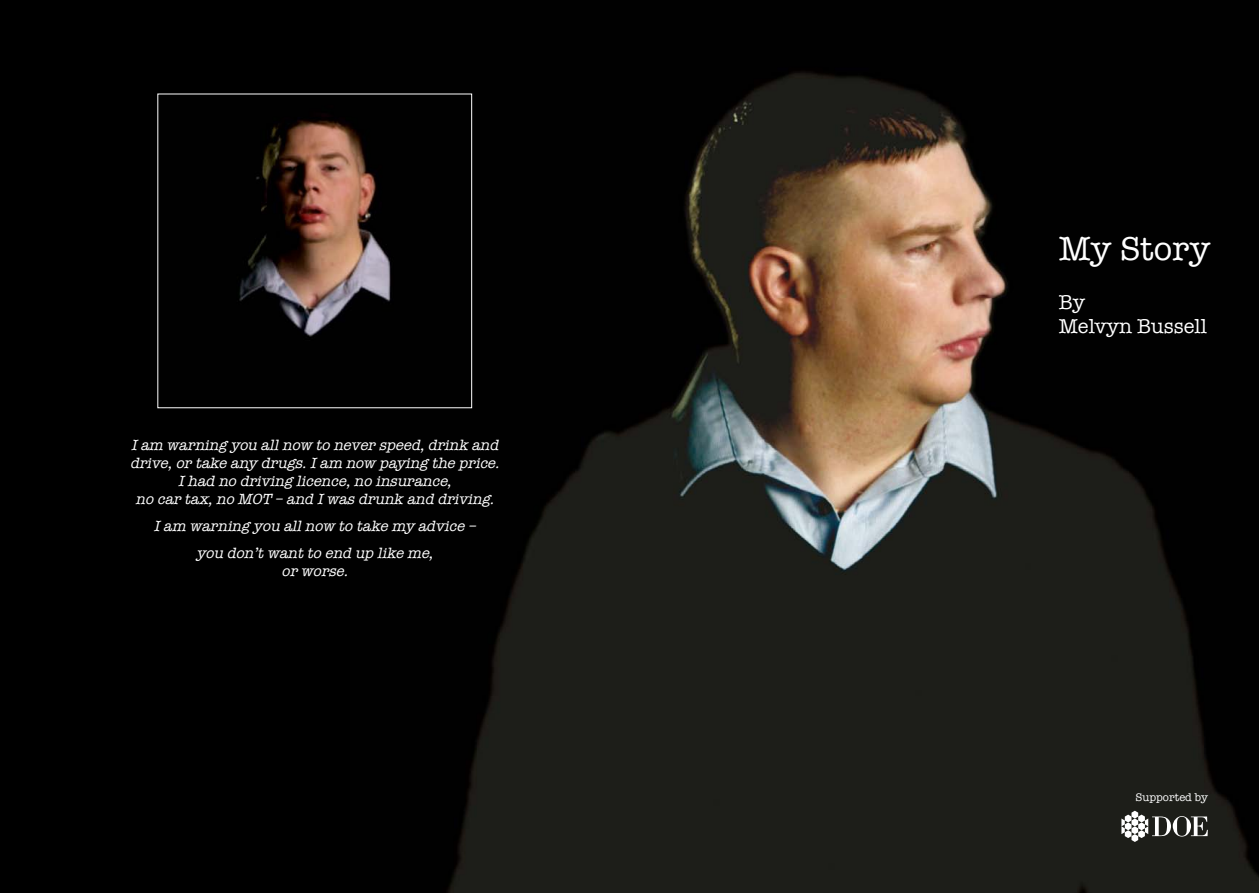
<style>
.page{position:relative;width:1259px;height:893px;background:#fff}
.page>*{position:absolute;margin:0;border:0;box-sizing:border-box;transform-origin:0 0}
.t1{font:33.9px "American Typewriter";color:#fff}
.t2{font:20.4px/24.5px "American Typewriter";color:#fff}
.t3{font:italic 15px/18px "American Typewriter";color:#fff;text-align:center}
.t4{font:11.25px "American Typewriter";color:#fff}
</style>
<div class="page">
<div style="left:0;top:0;width:629px;height:893px;background:#000"></div>
<img style="left:351px;top:0;width:908px;height:893px">
<svg style="left:1121px;top:811px;width:86px;height:31px"></svg>
<img style="left:239px;top:96px;width:231px;height:310px">
<p class="t3" style="left:130px;top:437px;width:374px">Iam warning you allnow to never speed,drink and drive,or take any drugs.Iam now paying the price.<br>Ihad no driving licence,no insurance,<br>no car tax,no MOT – and Iwas drunk and driving.</p>
<p class="t3" style="left:154px;top:513px;width:327px;line-height:27px">Iam warning you allnow to take my advice – you don’twantto end up like me,</p>
<p class="t3" style="left:282px;top:563px;width:71px">or worse.</p>
<h1 class="t1" style="left:1058px;top:229px;width:153px">My Story</h1>
<h2 class="t2" style="left:1058px;top:290px;width:150px">By<br>Melvyn Bussell</h2>
<p class="t4" style="left:1135px;top:790px;width:74px">Supported by</p>
</div>
